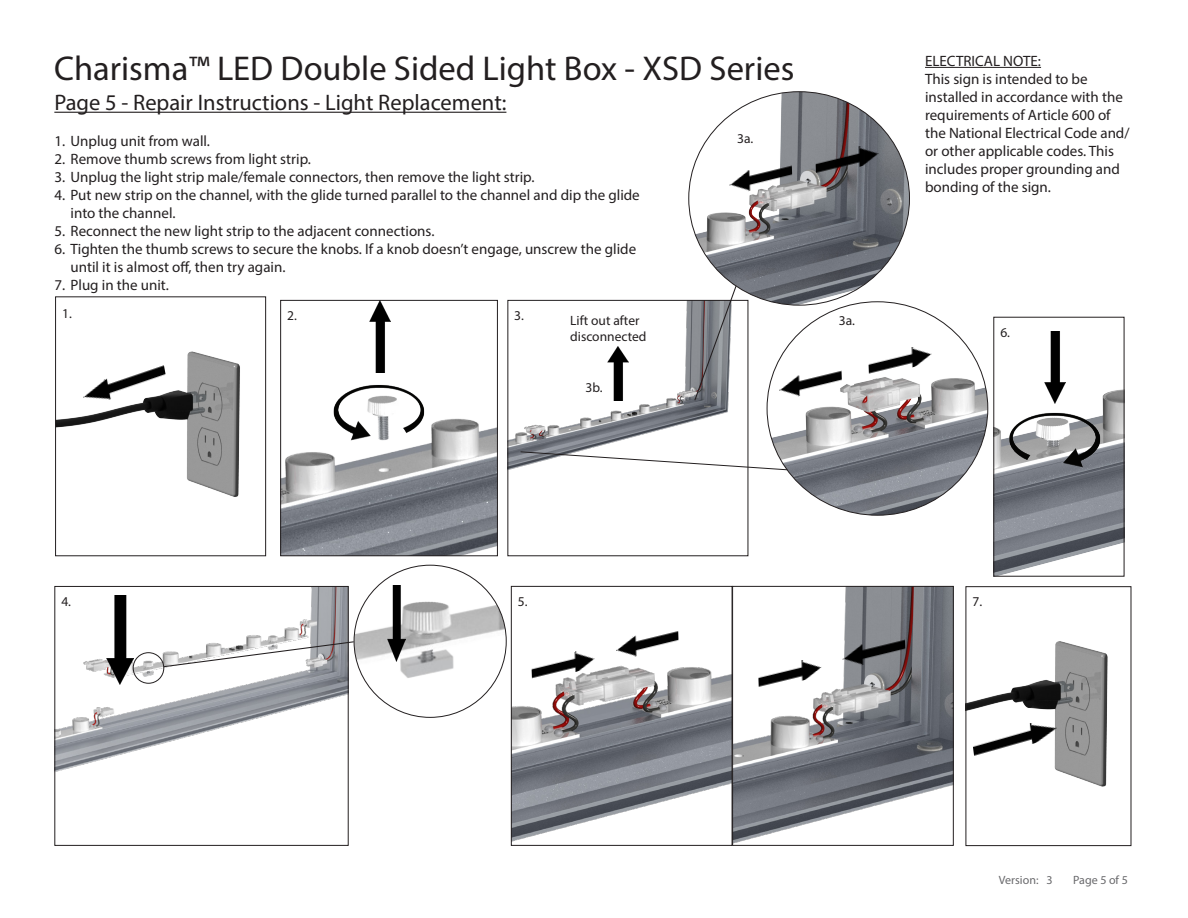
<style>
.page{position:relative;width:1188px;height:918px;background:#fff}
.page>*{position:absolute;margin:0;border:0;box-sizing:border-box;transform-origin:0 0}
.t1{font:34.5px "Myriad Pro";color:#231f20}
.Bullet___Number_Alig{font:22.5px "Myriad Pro";color:#231f20}
.Bullet___Number_Inde{font:15px/18px "Myriad Pro";color:#231f20}
.Step_Text{font:13.5px "Myriad Pro";color:#231f20}
.Step_Number{font:13.5px "Myriad Pro";color:#231f20}
.t2{font:12px "Myriad Pro";color:#69696c}
</style>
<div class="page">
<hr style="left:54px;top:112px;width:452px;height:1px;background:#231f20">
<hr style="left:925px;top:67px;width:116px;height:1px;background:#231f20">
<img style="left:513px;top:588px;width:439px;height:255px">
<div style="left:511px;top:586px;width:221px;height:260px;border:1px solid #231f20"></div>
<img style="left:57px;top:351px;width:183px;height:146px">
<div style="left:55px;top:297px;width:211px;height:259px;border:1px solid #231f20"></div>
<img style="left:81px;top:360px;width:86px;height:48px">
<img style="left:282px;top:320px;width:214px;height:234px">
<div style="left:280px;top:300px;width:218px;height:256px;border:1px solid #231f20"></div>
<img style="left:510px;top:302px;width:219px;height:168px">
<img style="left:57px;top:588px;width:289px;height:184px">
<div style="left:55px;top:586px;width:293px;height:260px;border:1px solid #231f20"></div>
<img style="left:767px;top:305px;width:221px;height:210px">
<img style="left:689px;top:92px;width:221px;height:213px">
<svg style="left:693px;top:285px;width:44px;height:117px"></svg>
<div style="left:732px;top:586px;width:222px;height:260px;border:1px solid #231f20"></div>
<img style="left:354px;top:565px;width:152px;height:152px;border-radius:76px">
<svg style="left:163px;top:641px;width:192px;height:27px"></svg>
<img style="left:868px;top:342px;width:64px;height:36px">
<img style="left:779px;top:365px;width:63px;height:36px">
<img style="left:815px;top:141px;width:64px;height:36px">
<img style="left:729px;top:160px;width:63px;height:36px">
<img style="left:615px;top:625px;width:64px;height:36px">
<img style="left:531px;top:647px;width:64px;height:36px">
<img style="left:842px;top:634px;width:64px;height:36px">
<img style="left:758px;top:655px;width:64px;height:36px">
<img style="left:996px;top:331px;width:126px;height:243px">
<img style="left:968px;top:641px;width:140px;height:146px">
<div style="left:966px;top:586px;width:165px;height:260px;border:1px solid #231f20"></div>
<img style="left:972px;top:716px;width:86px;height:44px">
<svg style="left:520px;top:451px;width:268px;height:20px"></svg>
<div style="left:133px;top:652px;width:31px;height:32px;border:1px solid #231f20;border-radius:50%"></div>
<img style="left:369px;top:301px;width:21px;height:72px">
<img style="left:107px;top:595px;width:26px;height:90px">
<img style="left:387px;top:586px;width:19px;height:76px">
<img style="left:1009px;top:409px;width:92px;height:59px">
<img style="left:333px;top:381px;width:94px;height:59px">
<img style="left:1044px;top:332px;width:21px;height:71px">
<img style="left:608px;top:347px;width:20px;height:54px">
<p class="t1" style="left:54px;top:47px;width:742px">Charisma™ LED Double Sided Light Box - XSD Series</p>
<p class="Bullet___Number_Alig" style="left:54px;top:89px;width:454px">Page 5 - Repair Instructions - Light Replacement:</p>
<p class="Bullet___Number_Inde" style="left:54px;top:132px;width:157px">1. Unplug unit from wall.</p>
<p class="Bullet___Number_Inde" style="left:54px;top:150px;width:258px">2. Remove thumb screws from light strip.</p>
<p class="Bullet___Number_Inde" style="left:54px;top:168px;width:482px">3. Unplug the light strip male/female connectors, then remove the light strip.</p>
<p class="Bullet___Number_Inde" style="left:71px;top:186px;width:571px;text-indent:-16px">4. Put new strip on the channel, with the glide turned parallel to the channel and dip the glide into the channel.</p>
<p class="Bullet___Number_Inde" style="left:54px;top:222px;width:382px">5. Reconnect the new light strip to the adjacent connections.</p>
<p class="Bullet___Number_Inde" style="left:71px;top:240px;width:567px;text-indent:-16px">6. Tighten the thumb screws to secure the knobs. If a knob doesn’t engage, unscrew the glide until it is almost off, then try again.</p>
<p class="Bullet___Number_Inde" style="left:54px;top:276px;width:116px">7. Plug in the unit.</p>
<p class="Step_Text" style="left:737px;top:130px;width:18px">3a.</p>
<p class="Step_Number" style="left:62px;top:305px;width:11px">1.</p>
<p class="Step_Number" style="left:287px;top:307px;width:11px">2.</p>
<p class="Step_Number" style="left:514px;top:307px;width:11px">3.</p>
<p class="Step_Text" style="left:570px;top:312px;width:71px">Lift out after</p>
<p class="Step_Text" style="left:570px;top:328px;width:78px">disconnected</p>
<p class="Step_Text" style="left:586px;top:379px;width:19px">3b.</p>
<p class="Step_Text" style="left:839px;top:312px;width:18px">3a.</p>
<p class="Bullet___Number_Inde" style="left:925px;top:52px;width:118px">ELECTRICAL NOTE:</p>
<p class="Bullet___Number_Inde" style="left:925px;top:70px;width:206px">This sign is intended to be installed in accordance with the requirements of Article 600 of the National Electrical Code and/ or other applicable codes. This includes proper grounding and bonding of the sign.</p>
<p class="Step_Number" style="left:1000px;top:324px;width:11px">6.</p>
<p class="Step_Number" style="left:61px;top:593px;width:11px">4.</p>
<p class="Step_Number" style="left:518px;top:593px;width:11px">5.</p>
<p class="Step_Number" style="left:972px;top:593px;width:11px">7.</p>
<p class="t2" style="left:999px;top:873px;width:41px">Version:</p>
<p class="t2" style="left:1047px;top:873px;width:8px">3</p>
<p class="t2" style="left:1073px;top:873px;width:56px">Page 5 of 5</p>
</div>
